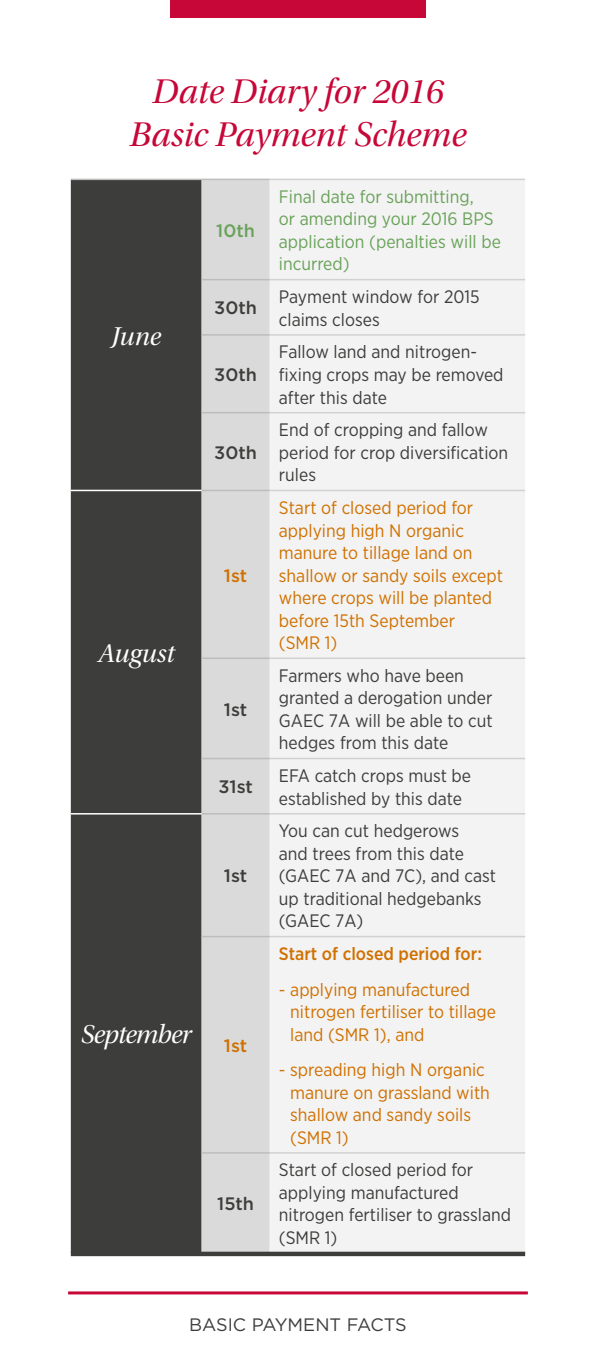
<style>
.page{position:relative;width:596px;height:1361px;background:#fff}
.page>*{position:absolute;margin:0;border:0;box-sizing:border-box;transform-origin:0 0}
.t1{font:36px/43.2px "Utopia Std Subh It";color:#c60737;text-align:center}
.t2{font:27px "Utopia Std Subh It";letter-spacing:-.02em;color:#fff}
.t3{font:18px/22.5px "Gotham Narrow";color:#3d3d3c}
.t4{font:18px/22.5px "Gotham Narrow";color:#d07000}
.t5{font:18px/22.5px "Gotham Narrow";color:#69a259}
.t6{font:500 18px "Gotham";color:#3d3d3c}
.t7{font:500 18px "Gotham Narrow";color:#d07000}
.t8{font:18px "Gotham";color:#3d3d3c}
.t9{font:500 18px "Gotham";color:#d07000}
.t10{font:500 18px "Gotham";color:#69a259}
</style>
<div class="page">
<div style="left:170px;top:0;width:255px;height:17px;background:#c60737"></div>
<hr style="left:68px;top:1291px;width:459px;height:3px;background:#c60737">
<div style="left:71px;top:180px;width:130px;height:1071px;background:#3d3d3c"></div>
<div style="left:201px;top:180px;width:68px;height:1071px;background:#dadada"></div>
<div style="left:269px;top:180px;width:256px;height:1071px;background:#f3f3f3"></div>
<hr style="left:201px;top:179px;width:68px;height:1px;background:#bdbdbc">
<hr style="left:201px;top:279px;width:68px;height:1px;background:#bdbdbc">
<hr style="left:201px;top:334px;width:68px;height:2px;background:#bdbdbc">
<hr style="left:201px;top:412px;width:68px;height:1px;background:#bdbdbc">
<hr style="left:201px;top:490px;width:68px;height:1px;background:#bdbdbc">
<hr style="left:201px;top:657px;width:68px;height:2px;background:#bdbdbc">
<hr style="left:201px;top:758px;width:68px;height:1px;background:#bdbdbc">
<hr style="left:201px;top:813px;width:68px;height:1px;background:#bdbdbc">
<hr style="left:201px;top:936px;width:68px;height:1px;background:#bdbdbc">
<hr style="left:201px;top:1152px;width:68px;height:1px;background:#bdbdbc">
<hr style="left:269px;top:179px;width:256px;height:1px;background:#d1d1d1">
<hr style="left:269px;top:279px;width:256px;height:1px;background:#d1d1d1">
<hr style="left:269px;top:334px;width:256px;height:2px;background:#d1d1d1">
<hr style="left:269px;top:412px;width:256px;height:1px;background:#d1d1d1">
<hr style="left:269px;top:490px;width:256px;height:1px;background:#d1d1d1">
<hr style="left:269px;top:657px;width:256px;height:2px;background:#d1d1d1">
<hr style="left:269px;top:758px;width:256px;height:1px;background:#d1d1d1">
<hr style="left:269px;top:813px;width:256px;height:1px;background:#d1d1d1">
<hr style="left:269px;top:936px;width:256px;height:1px;background:#d1d1d1">
<hr style="left:269px;top:1152px;width:256px;height:1px;background:#d1d1d1">
<hr style="left:71px;top:179px;width:130px;height:1px;background:#bdbdbc">
<hr style="left:71px;top:490px;width:130px;height:1px;background:#fff">
<hr style="left:71px;top:813px;width:130px;height:1px;background:#fff">
<div style="left:71px;top:1251px;width:454px;height:5px;background:#3d3d3c"></div>
<h1 class="t1" style="left:129px;top:70px;width:338px">Date Diary for 2016<br>Basic Payment Scheme</h1>
<h2 class="t2" style="left:111px;top:322px;width:51px">June</h2>
<h2 class="t2" style="left:98px;top:639px;width:78px">August</h2>
<h2 class="t2" style="left:81px;top:1020px;width:112px">September</h2>
<p class="t10" style="left:216px;top:219px;width:40px">10th</p>
<p class="t5" style="left:279px;top:185px;width:223px">Final date for submitting,<br>or amending your 2016 BPS application (penalties will be incurred)</p>
<p class="t6" style="left:214px;top:296px;width:44px">30th</p>
<p class="t3" style="left:279px;top:285px;width:202px">Payment window for 2015 claims closes</p>
<p class="t6" style="left:214px;top:363px;width:44px">30th</p>
<p class="t6" style="left:214px;top:440px;width:44px">30th</p>
<p class="t9" style="left:224px;top:563px;width:25px">1st</p>
<p class="t6" style="left:224px;top:697px;width:25px">1st</p>
<p class="t3" style="left:279px;top:340px;width:226px">Fallow land and nitrogen&shy;fixing crops may be removed after this date</p>
<p class="t3" style="left:279px;top:418px;width:230px">End of cropping and fallow period for crop diversification rules</p>
<p class="t4" style="left:279px;top:496px;width:225px">Start of closed period for applying high N organic manure to tillage land on shallow or sandy soils except where crops will be planted before 15th September<br>(SMR 1)</p>
<p class="t3" style="left:279px;top:664px;width:215px">Farmers who have been granted a derogation under<br>GAEC 7A will be able to cut hedges from this date</p>
<p class="t6" style="left:218px;top:775px;width:36px">31st</p>
<p class="t3" style="left:279px;top:764px;width:193px">EFA catch crops must be established by this date</p>
<p class="t6" style="left:224px;top:864px;width:25px">1st</p>
<p class="t9" style="left:224px;top:1034px;width:25px">1st</p>
<p class="t6" style="left:217px;top:1192px;width:38px">15th</p>
<p class="t3" style="left:279px;top:819px;width:218px">You can cut hedgerows<br>and trees from this date (GAEC 7A and 7C), and cast up traditional hedgebanks (GAEC 7A)</p>
<p class="t7" style="left:279px;top:942px;width:204px">Start of closed period for:</p>
<p class="t4" style="left:290px;top:977px;width:207px;text-indent:-11px">- applying manufactured nitrogen fertiliser to tillage land (SMR 1), and</p>
<p class="t4" style="left:290px;top:1058px;width:201px;text-indent:-11px">- spreading high N organic manure on grassland with shallow and sandy soils (SMR 1)</p>
<p class="t3" style="left:279px;top:1158px;width:233px">Start of closed period for applying manufactured nitrogen fertiliser to grassland (SMR 1)</p>
<p class="t8" style="left:189px;top:1313px;width:219px">BASIC PAYMENT FACTS</p>
</div>
